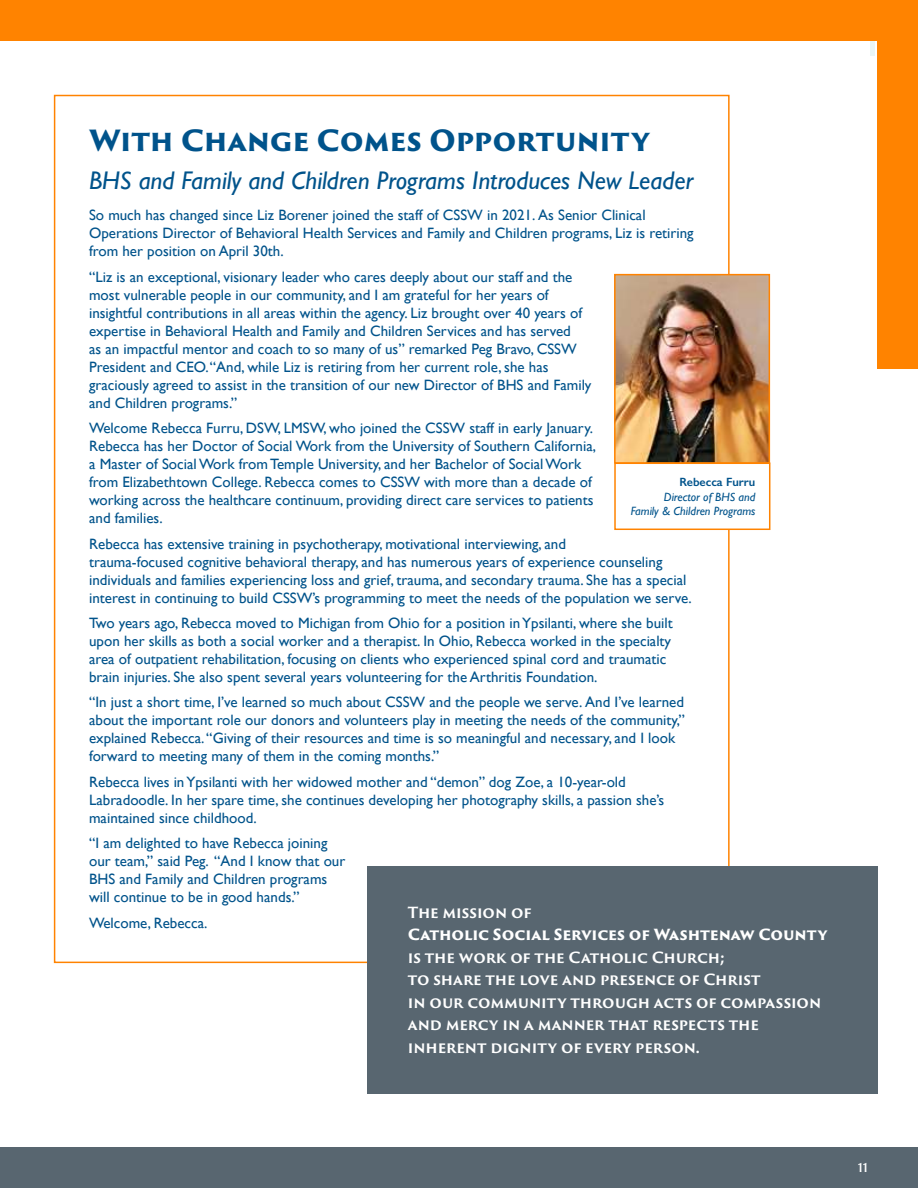
<style>
.page{position:relative;width:918px;height:1188px;background:#fff}
.page>*{position:absolute;margin:0;border:0;box-sizing:border-box;transform-origin:0 0}
.t1{font:900 28.5px "Trajan Sans Pro";letter-spacing:-.005em;color:#00538b}
.t2{font:italic 25.5px "Gill Sans";color:#00538b}
.t3{font:15px/18px "Gill Sans";color:#00538b}
.t4{font:700 15px/22.5px "Trajan Sans Pro";letter-spacing:-.005em;color:#fff}
.t5{font:900 15px "Trajan Sans Pro";letter-spacing:-.005em;color:#fff}
.t6{font:italic 12px/14.4px "Gill Sans";color:#00538b;text-align:right}
.t7{font:600 12px "Gill Sans";color:#00538b}
.t8{font:600 12px "Trajan Sans Pro";color:#fff}
</style>
<div class="page">
<div style="left:870px;top:40px;width:5px;height:16px;background:#eaf6f7"></div>
<div style="left:878px;top:40px;width:40px;height:329px;background:#ff8300"></div>
<div style="left:0;top:1148px;width:918px;height:40px;background:#586670"></div>
<div style="left:0;top:0;width:918px;height:40px;background:#ff8300"></div>
<div style="left:614px;top:463px;width:156px;height:67px;border:2px solid #ff8300"></div>
<img style="left:617px;top:277px;width:150px;height:184px">
<div style="left:614px;top:274px;width:156px;height:190px;border:2px solid #ff8300"></div>
<div style="left:367px;top:866px;width:511px;height:227px;background:#586670"></div>
<h1 class="t1" style="left:89px;top:125px;width:562px">With Change Comes Opportunity</h1>
<h2 class="t2" style="left:89px;top:170px;width:606px">BHS and Family and Children Programs Introduces New Leader</h2>
<p class="t3" style="left:89px;top:206px;width:606px">So much has changed since Liz Borener joined the staff of CSSW in 2021. As Senior Clinical<br>Operations Director of Behavioral Health Services and Family and Children programs, Liz is retiring from her position on April 30th.</p>
<p class="t3" style="left:89px;top:267px;width:504px">“Liz is an exceptional, visionary leader who cares deeply about our staff and the most vulnerable people in our community, and I am grateful for her years of insightful contributions in all areas within the agency. Liz brought over 40 years of expertise in Behavioral Health and Family and Children Services and has served<br>as an impactful mentor and coach to so many of us” remarked Peg Bravo, CSSW President and CEO. “And, while Liz is retiring from her current role, she has graciously agreed to assist in the transition of our new Director of BHS and Family and Children programs.”</p>
<p class="t3" style="left:89px;top:419px;width:509px">Welcome Rebecca Furru, DSW, LMSW, who joined the CSSW staff in early January.<br>Rebecca has her Doctor of Social Work from the University of Southern California, a Master of Social Work from Temple University, and her Bachelor of Social Work from Elizabethtown College. Rebecca comes to CSSW with more than a decade of working across the healthcare continuum, providing direct care services to patients and families.</p>
<p class="t3" style="left:89px;top:536px;width:604px">Rebecca has extensive training in psychotherapy, motivational interviewing, and<br>trauma-focused cognitive behavioral therapy, and has numerous years of experience counseling individuals and families experiencing loss and grief, trauma, and secondary trauma. She has a special interest in continuing to build CSSW’s programming to meet the needs of the population we serve.</p>
<p class="t3" style="left:89px;top:615px;width:585px">Two years ago, Rebecca moved to Michigan from Ohio for a position in Ypsilanti, where she built upon her skills as both a social worker and a therapist. In Ohio, Rebecca worked in the specialty area of outpatient rehabilitation, focusing on clients who experienced spinal cord and traumatic brain injuries. She also spent several years volunteering for the Arthritis Foundation.</p>
<p class="t3" style="left:89px;top:695px;width:597px">“In just a short time, I’ve learned so much about CSSW and the people we serve. And I’ve learned about the important role our donors and volunteers play in meeting the needs of the community,” explained Rebecca. “Giving of their resources and time is so meaningful and necessary, and I look forward to meeting many of them in the coming months.”</p>
<p class="t3" style="left:89px;top:773px;width:577px">Rebecca lives in Ypsilanti with her widowed mother and “demon” dog Zoe, a 10-year-old<br>Labradoodle. In her spare time, she continues developing her photography skills, a passion she’s maintained since childhood.</p>
<p class="t3" style="left:89px;top:835px;width:258px">“I am delighted to have Rebecca joining our team,” said Peg. “And I know that our BHS and Family and Children programs will continue to be in good hands.”</p>
<p class="t3" style="left:89px;top:915px;width:120px">Welcome, Rebecca.</p>
<p class="t7" style="left:679px;top:477px;width:78px">Rebecca Furru</p>
<p class="t6" style="left:631px;top:490px;width:126px">Director of BHS and<br>Family &amp; Children Programs</p>
<p class="t4" style="left:408px;top:902px;width:125px">The mission of</p>
<p class="t5" style="left:408px;top:926px;width:421px">Catholic Social Services of Washtenaw County</p>
<p class="t4" style="left:408px;top:947px;width:415px">is the work of the Catholic Church;<br>to share the love and presence of Christ<br>in our community through acts of compassion and mercy in a manner that respects the inherent dignity of every person.</p>
<p class="t8" style="left:858px;top:1161px;width:12px">11</p>
</div>
